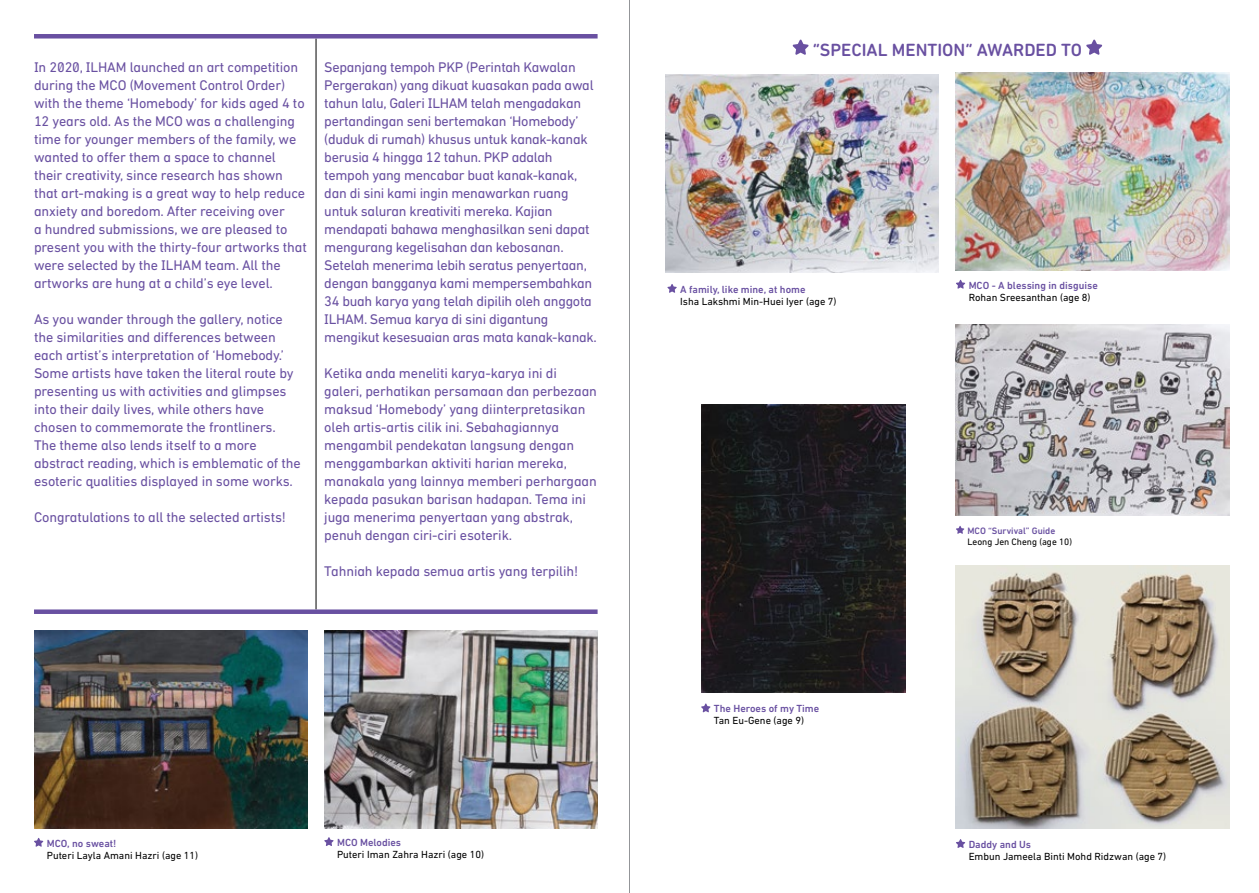
<style>
.page{position:relative;width:1259px;height:893px;background:#fff}
.page>*{position:absolute;margin:0;border:0;box-sizing:border-box;transform-origin:0 0}
.t1{font:500 18px "DIN Next Rounded LT Pro";color:#6950a1}
.t2{font:14.25px/18px "DIN Next LT Pro";letter-spacing:-.01em;color:#6950a1}
.t3{font:10.5px "DIN Next LT Pro";color:#000}
.t4{font:500 10.5px "DIN Next LT Pro";color:#6950a1}
.t5{font:9.45px "DIN Next LT Pro";color:#000}
.t6{font:500 9.45px "DIN Next LT Pro";color:#6950a1}
</style>
<div class="page">
<hr style="left:629px;top:0;width:1px;height:893px;background:#939598">
<svg style="left:701px;top:703px;width:9px;height:9px"></svg>
<img style="left:701px;top:404px;width:204px;height:288px">
<img style="left:665px;top:74px;width:274px;height:199px">
<svg style="left:667px;top:284px;width:10px;height:9px"></svg>
<svg style="left:956px;top:280px;width:9px;height:9px"></svg>
<img style="left:956px;top:72px;width:273px;height:199px">
<svg style="left:34px;top:838px;width:9px;height:9px"></svg>
<svg style="left:324px;top:837px;width:10px;height:9px"></svg>
<img style="left:324px;top:630px;width:273px;height:198px">
<img style="left:34px;top:630px;width:273px;height:198px">
<svg style="left:792px;top:39px;width:17px;height:16px"></svg>
<svg style="left:1086px;top:39px;width:16px;height:16px"></svg>
<img style="left:956px;top:324px;width:273px;height:192px">
<svg style="left:956px;top:526px;width:8px;height:8px"></svg>
<img style="left:956px;top:566px;width:273px;height:262px">
<svg style="left:956px;top:839px;width:9px;height:9px"></svg>
<hr style="left:316px;top:39px;width:1px;height:570px;background:#000">
<div style="left:34px;top:34px;width:563px;height:5px;background:#6950a1"></div>
<div style="left:34px;top:609px;width:563px;height:5px;background:#6950a1"></div>
<p class="t2" style="left:34px;top:58px;width:274px">In 2020, ILHAM launched an art competition during the MCO (Movement Control Order) with the theme ‘Homebody’ for kids aged 4 to 12 years old. As the MCO was a challenging time for younger members of the family, we wanted to offer them a space to channel their creativity, since research has shown that art-making is a great way to help reduce anxiety and boredom. After receiving over<br>a hundred submissions, we are pleased to present you with the thirty-four artworks that were selected by the ILHAM team. All the artworks are hung at a child’s eye level.</p>
<p class="t2" style="left:34px;top:310px;width:268px">As you wander through the gallery, notice the similarities and differences between each artist’s interpretation of ‘Homebody.’ Some artists have taken the literal route by presenting us with activities and glimpses into their daily lives, while others have chosen to commemorate the frontliners.<br>The theme also lends itself to a more abstract reading, which is emblematic of the esoteric qualities displayed in some works.</p>
<p class="t2" style="left:34px;top:508px;width:253px">Congratulations to all the selected artists!</p>
<p class="t2" style="left:324px;top:58px;width:274px">Sepanjang tempoh PKP (Perintah Kawalan Pergerakan) yang dikuat kuasakan pada awal tahun lalu, Galeri ILHAM telah mengadakan pertandingan seni bertemakan ‘Homebody’ (duduk di rumah) khusus untuk kanak-kanak berusia 4 hingga 12 tahun. PKP adalah tempoh yang mencabar buat kanak-kanak, dan di sini kami ingin menawarkan ruang untuk saluran kreativiti mereka. Kajian mendapati bahawa menghasilkan seni dapat mengurang kegelisahan dan kebosanan.<br>Setelah menerima lebih seratus penyertaan, dengan bangganya kami mempersembahkan 34 buah karya yang telah dipilih oleh anggota ILHAM. Semua karya di sini digantung mengikut kesesuaian aras mata kanak-kanak.</p>
<p class="t2" style="left:324px;top:364px;width:274px">Ketika anda meneliti karya-karya ini di galeri, perhatikan persamaan dan perbezaan maksud ‘Homebody’ yang diinterpretasikan oleh artis-artis cilik ini. Sebahagiannya mengambil pendekatan langsung dengan menggambarkan aktiviti harian mereka, manakala yang lainnya memberi perhargaan kepada pasukan barisan hadapan. Tema ini juga menerima penyertaan yang abstrak, penuh dengan ciri-ciri esoterik.</p>
<p class="t2" style="left:324px;top:562px;width:255px">Tahniah kepada semua artis yang terpilih!</p>
<p class="t4" style="left:47px;top:837px;width:71px">MCO, no sweat!</p>
<p class="t3" style="left:47px;top:849px;width:153px">Puteri Layla Amani Hazri (age 11)</p>
<p class="t4" style="left:337px;top:836px;width:66px">MCO Melodies</p>
<p class="t3" style="left:337px;top:848px;width:149px">Puteri Iman Zahra Hazri (age 10)</p>
<p class="t1" style="left:813px;top:39px;width:271px">“SPECIAL MENTION” AWARDED TO</p>
<p class="t4" style="left:680px;top:283px;width:127px">A family, like mine, at home</p>
<p class="t3" style="left:680px;top:295px;width:158px">Isha Lakshmi Min-Huei Iyer (age 7)</p>
<p class="t4" style="left:714px;top:703px;width:107px">The Heroes of my Time</p>
<p class="t3" style="left:714px;top:715px;width:92px">Tan Eu-Gene (age 9)</p>
<p class="t4" style="left:968px;top:279px;width:131px">MCO - A blessing in disguise</p>
<p class="t3" style="left:968px;top:291px;width:123px">Rohan Sreesanthan (age 8)</p>
<p class="t6" style="left:967px;top:525px;width:89px">MCO “Survival” Guide</p>
<p class="t5" style="left:967px;top:536px;width:106px">Leong Jen Cheng (age 10)</p>
<p class="t4" style="left:968px;top:838px;width:64px">Daddy and Us</p>
<p class="t3" style="left:968px;top:850px;width:199px">Embun Jameela Binti Mohd Ridzwan (age 7)</p>
</div>
